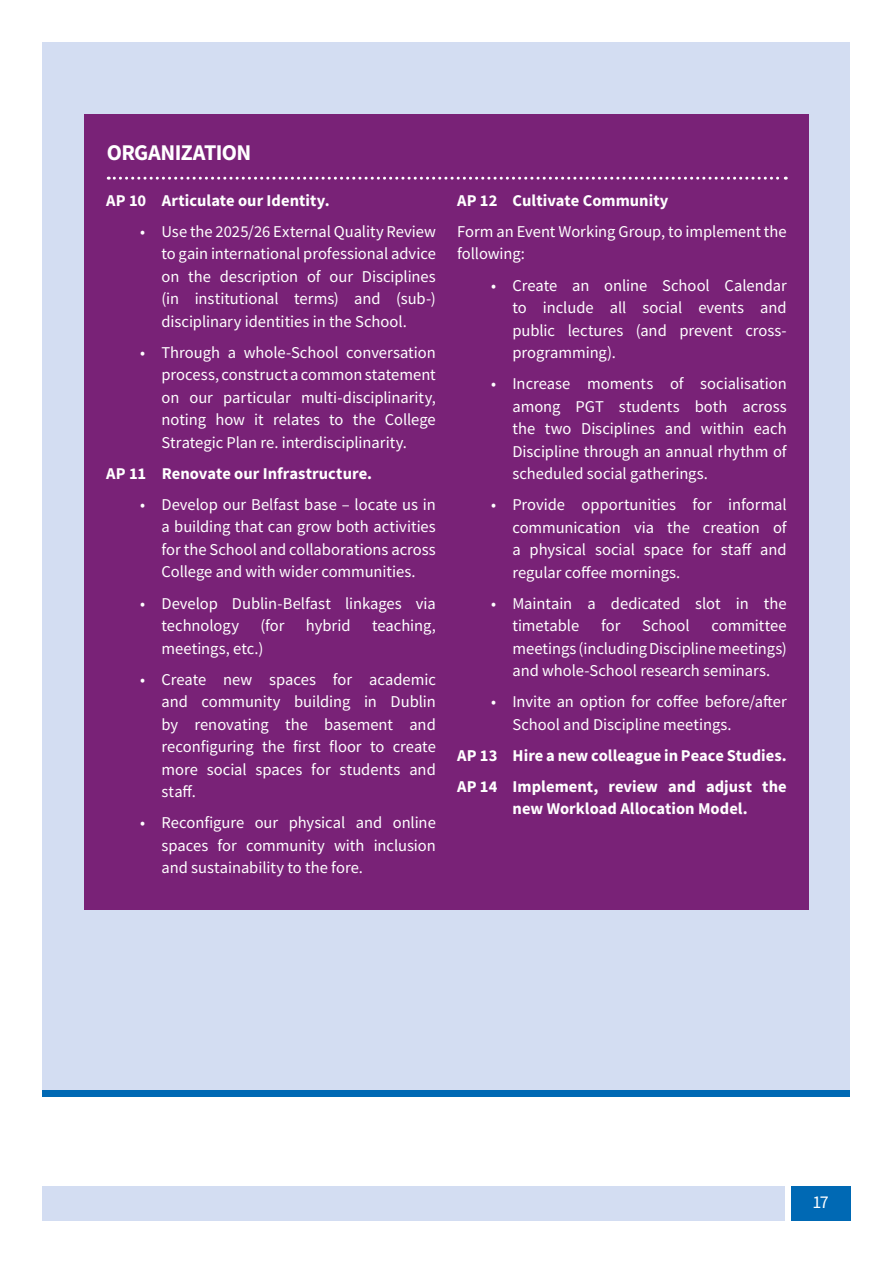
<style>
.page{position:relative;width:893px;height:1263px;background:#fff}
.page>*{position:absolute;margin:0;border:0;box-sizing:border-box;transform-origin:0 0}
.t1{font:700 22.5px "Source Sans Pro";letter-spacing:-.03em;color:#fff}
.t2{font:18px "Source Sans Pro";color:#fff}
.t3{font:16.5px/22.5px "Source Sans Pro";letter-spacing:-.005em;color:#fff;text-align:justify}
.t4{font:700 16.5px/31px "Source Sans Pro";letter-spacing:.005em;color:#fff}
</style>
<div class="page">
<div style="left:43px;top:43px;width:807px;height:1054px;background:#d3ddf2"></div>
<div style="left:43px;top:1091px;width:807px;height:6px;background:#0069b4"></div>
<div style="left:791px;top:1186px;width:59px;height:34px;background:#0069b4"></div>
<div style="left:43px;top:1186px;width:741px;height:34px;background:#d3ddf2"></div>
<div style="left:84px;top:115px;width:725px;height:795px;background:#792277"></div>
<svg style="left:108px;top:177px;width:678px;height:3px"></svg>
<h1 class="t1" style="left:107px;top:137px;width:146px">ORGANIZATION</h1>
<p class="t4" style="left:106px;top:185px;width:225px">AP 10 Articulate our Identity.</p>
<p class="t3" style="left:161px;top:220px;width:276px;text-indent:-21px">• Use the 2025/26 External Quality Review to gain international professional advice on the description of our Disciplines (in institutional terms) and (sub-) disciplinary identities in the School.</p>
<p class="t3" style="left:161px;top:341px;width:276px;text-indent:-21px">• Through a whole-School conversation process, construct a common statement on our particular multi-disciplinarity, noting how it relates to the College Strategic Plan re. interdisciplinarity.</p>
<p class="t4" style="left:106px;top:458px;width:267px">AP 11 Renovate our Infrastructure.</p>
<p class="t3" style="left:161px;top:493px;width:276px;text-indent:-21px">• Develop our Belfast base – locate us in a building that can grow both activities for the School and collaborations across College and with wider communities.</p>
<p class="t3" style="left:161px;top:592px;width:276px;text-indent:-21px">• Develop Dublin-Belfast linkages via technology</p>
<p class="t3" style="left:260px;top:614px;width:26px">(for</p>
<p class="t3" style="left:306px;top:614px;width:46px">hybrid</p>
<p class="t3" style="left:372px;top:614px;width:65px">teaching,</p>
<p class="t3" style="left:161px;top:637px;width:103px">meetings, etc.)</p>
<p class="t3" style="left:161px;top:668px;width:276px;text-indent:-21px">• Create new spaces for academic and community building in Dublin by renovating the basement and reconfiguring the first floor to create more social spaces for students and staff.</p>
<p class="t3" style="left:161px;top:811px;width:276px;text-indent:-21px">• Reconfigure our physical and online spaces for community with inclusion and sustainability to the fore.</p>
<p class="t4" style="left:457px;top:185px;width:213px">AP 12 Cultivate Community</p>
<p class="t3" style="left:457px;top:220px;width:331px">Form an Event Working Group, to implement the following:</p>
<p class="t3" style="left:512px;top:274px;width:276px;text-indent:-21px">• Create an online School Calendar to include all social events and public lectures (and prevent cross&shy;programming).</p>
<p class="t3" style="left:512px;top:372px;width:276px;text-indent:-21px">• Increase moments of socialisation among PGT students both across the two Disciplines and within each Discipline through an annual rhythm of scheduled social gatherings.</p>
<p class="t3" style="left:512px;top:493px;width:276px;text-indent:-21px">• Provide opportunities for informal communication via the creation of a physical social space for staff and regular coffee mornings.</p>
<p class="t3" style="left:512px;top:592px;width:276px;text-indent:-21px">• Maintain a dedicated slot in the timetable</p>
<p class="t3" style="left:601px;top:614px;width:21px">for</p>
<p class="t3" style="left:642px;top:614px;width:49px">School</p>
<p class="t3" style="left:512px;top:614px;width:276px;text-indent:199px">committee meetings (including Discipline meetings) and whole-School research seminars.</p>
<p class="t3" style="left:512px;top:690px;width:276px;text-indent:-21px">• Invite an option for coffee before/after<br>School and Discipline meetings.</p>
<p class="t4" style="left:457px;top:739px;width:331px">AP 13 Hire a new colleague in Peace Studies.<br>AP 14 Implement, review and adjust the</p>
<p class="t4" style="left:513px;top:793px;width:237px">new Workload Allocation Model.</p>
<p class="t2" style="left:812px;top:1191px;width:18px">17</p>
</div>
